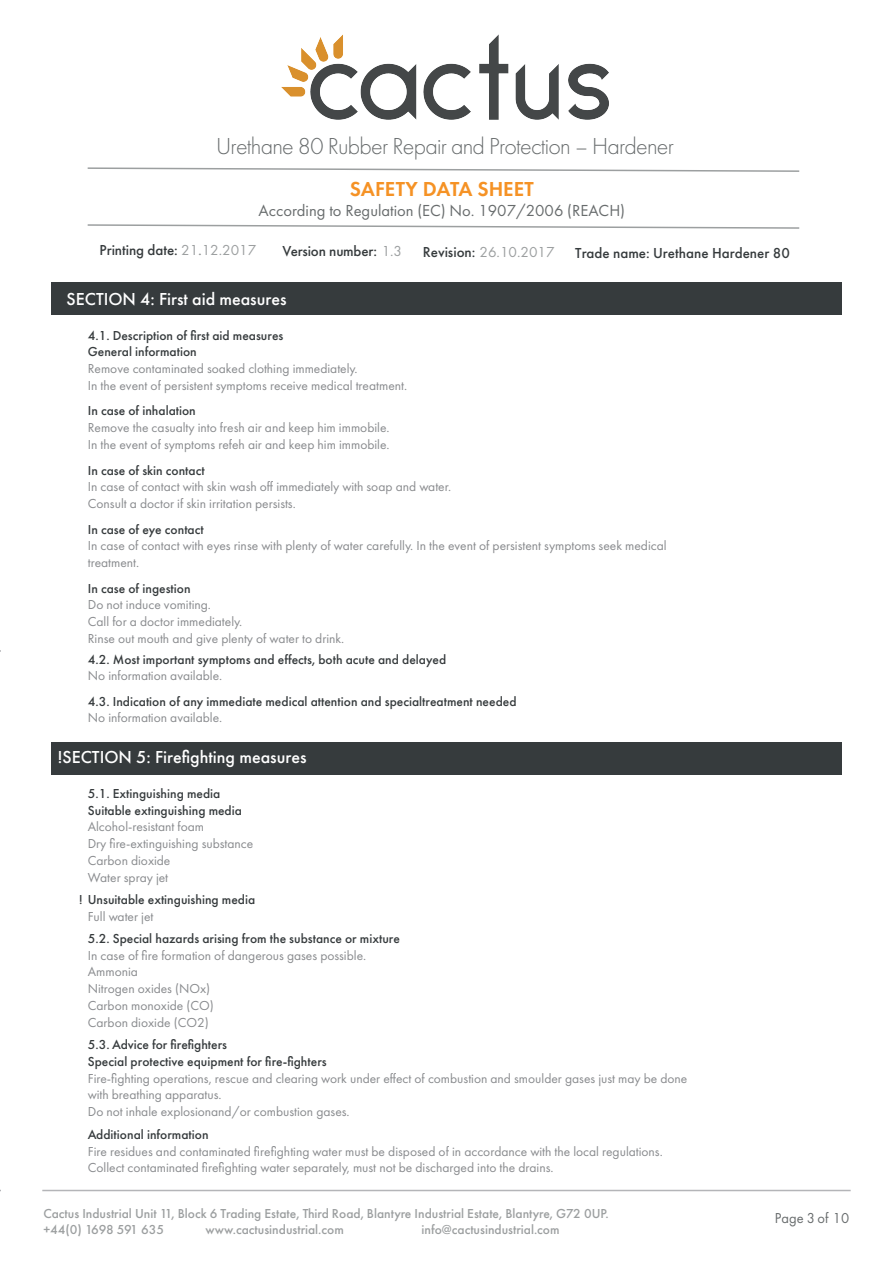
<style>
.page{position:relative;width:893px;height:1263px;background:#fff}
.page>*{position:absolute;margin:0;border:0;box-sizing:border-box;transform-origin:0 0}
.t1{font:300 24px "Futura PT";letter-spacing:-.03em;color:#686c6d}
.t2{font:600 21px "Futura PT";color:#f59225}
.t3{font:500 18px "Futura PT";color:#fff}
.t4{font:16.5px "Futura PT";color:#686c6d}
.t5{font:500 15px "Futura PT";color:#363b3d}
.t6{font:15px "Futura PT";color:#9c9fa0}
.t7{font:15px "Futura PT";color:#686c6d}
.t8{font:13.5px/16.8px "Futura PT";color:#898b8e}
.t9{font:500 13.5px/17px "Futura PT";color:#363b3d}
.t10{font:500 13.5px/16.2px "Futura PT";color:#9c9fa0}
.s1{font-weight:400;color:#9c9fa0}
.s2{font-weight:500;color:#363b3d}
</style>
<div class="page">
<div style="left:51px;top:742px;width:790px;height:33px;background:#363b3d"></div>
<div style="left:51px;top:282px;width:790px;height:33px;background:#363b3d"></div>
<hr style="left:42px;top:1190px;width:808px;height:1px;background:#b4b5b8">
<img style="left:281px;top:34px;width:328px;height:86px">
<svg style="left:87px;top:167px;width:713px;height:5px"></svg>
<svg style="left:87px;top:224px;width:713px;height:5px"></svg>
<h1 class="t1" style="left:216px;top:132px;width:459px">Urethane 80 Rubber Repair and Protection – Hardener</h1>
<h2 class="t2" style="left:350px;top:175px;width:185px">SAFETY DATA SHEET</h2>
<p class="t4" style="left:259px;top:200px;width:368px">According to Regulation (EC) No. 1907/2006 (REACH)</p>
<p class="t5" style="left:99px;top:241px;width:158px">Printing date: <span class="s1">21 12.2017</span></p>
<p class="t6" style="left:198px;top:241px;width:5px">.</p>
<p class="t5" style="left:282px;top:242px;width:121px">Version number: <span class="s1">1.3</span></p>
<p class="t6" style="left:423px;top:243px;width:133px"><span class="s2">Revision:</span> 26.10.2017</p>
<p class="t5" style="left:575px;top:244px;width:216px">Trade name: Urethane Hardener 80</p>
<h3 class="t3" style="left:67px;top:288px;width:221px">SECTION 4: First aid measures</h3>
<p class="t9" style="left:88px;top:327px;width:197px">4.1. Description of first aid measures<br>General information</p>
<p class="t8" style="left:88px;top:360px;width:321px">Remove contaminated soaked clothing immediately.<br>In the event of persistent symptoms receive medical treatment.</p>
<p class="t9" style="left:88px;top:403px;width:109px">In case of inhalation</p>
<p class="t8" style="left:88px;top:419px;width:303px">Remove the casualty into fresh air and keep him immobile.<br>In the event of symptoms refeh air and keep him immobile.</p>
<p class="t9" style="left:88px;top:462px;width:118px">In case of skin contact</p>
<p class="t8" style="left:88px;top:478px;width:365px">In case of contact with skin wash off immediately with soap and water.<br>Consult a doctor if skin irritation persists.</p>
<p class="t9" style="left:88px;top:521px;width:117px">In case of eye contact</p>
<p class="t8" style="left:88px;top:537px;width:580px">In case of contact with eyes rinse with plenty of water carefully. In the event of persistent symptoms seek medical treatment.</p>
<p class="t9" style="left:88px;top:580px;width:104px">In case of ingestion</p>
<p class="t8" style="left:88px;top:596px;width:258px">Do not induce vomiting.<br>Call for a doctor immediately.<br>Rinse out mouth and give plenty of water to drink.</p>
<p class="t9" style="left:88px;top:651px;width:360px">4.2. Most important symptoms and effects, both acute and delayed</p>
<p class="t8" style="left:88px;top:667px;width:136px">No information available.</p>
<p class="t9" style="left:88px;top:693px;width:430px">4.3. Indication of any immediate medical attention and specialtreatment needed</p>
<p class="t8" style="left:88px;top:709px;width:136px">No information available.</p>
<h3 class="t3" style="left:58px;top:747px;width:250px">!SECTION 5: Firefighting measures</h3>
<p class="t9" style="left:88px;top:785px;width:156px">5.1. Extinguishing media<br>Suitable extinguishing media</p>
<p class="t8" style="left:88px;top:818px;width:167px">Alcohol-resistant foam<br>Dry fire-extinguishing substance<br>Carbon dioxide<br>Water spray jet</p>
<p class="t9" style="left:79px;top:891px;width:177px">! Unsuitable extinguishing media</p>
<p class="t8" style="left:88px;top:908px;width:67px">Full water jet</p>
<p class="t9" style="left:88px;top:930px;width:313px">5.2. Special hazards arising from the substance or mixture</p>
<p class="t8" style="left:88px;top:947px;width:280px">In case of fire formation of dangerous gases possible.<br>Ammonia<br>Nitrogen oxides (NOx)<br>Carbon monoxide (CO)<br>Carbon dioxide (CO2)</p>
<p class="t9" style="left:88px;top:1036px;width:240px">5.3. Advice for firefighters<br>Special protective equipment for fire-fighters</p>
<p class="t8" style="left:88px;top:1070px;width:601px">Fire-fighting operations, rescue and clearing work under effect of combustion and smoulder gases just may be done with breathing apparatus.<br>Do not inhale explosionand/or combustion gases.</p>
<p class="t9" style="left:88px;top:1126px;width:122px">Additional information</p>
<p class="t8" style="left:88px;top:1143px;width:576px">Fire residues and contaminated firefighting water must be disposed of in accordance with the local regulations.<br>Collect contaminated firefighting water separately, must not be discharged into the drains.</p>
<p class="t10" style="left:43px;top:1205px;width:566px">Cactus Industrial Unit 11, Block 6 Trading Estate, Third Road, Blantyre Industrial Estate, Blantyre, G72 0UP. +44(0) 1698 591 635</p>
<p class="t10" style="left:205px;top:1221px;width:140px">www.cactusindustrial.com</p>
<p class="t10" style="left:421px;top:1221px;width:139px">info@cactusindustrial.com</p>
<p class="t7" style="left:775px;top:1209px;width:76px">Page 3 of 10</p>
</div>
